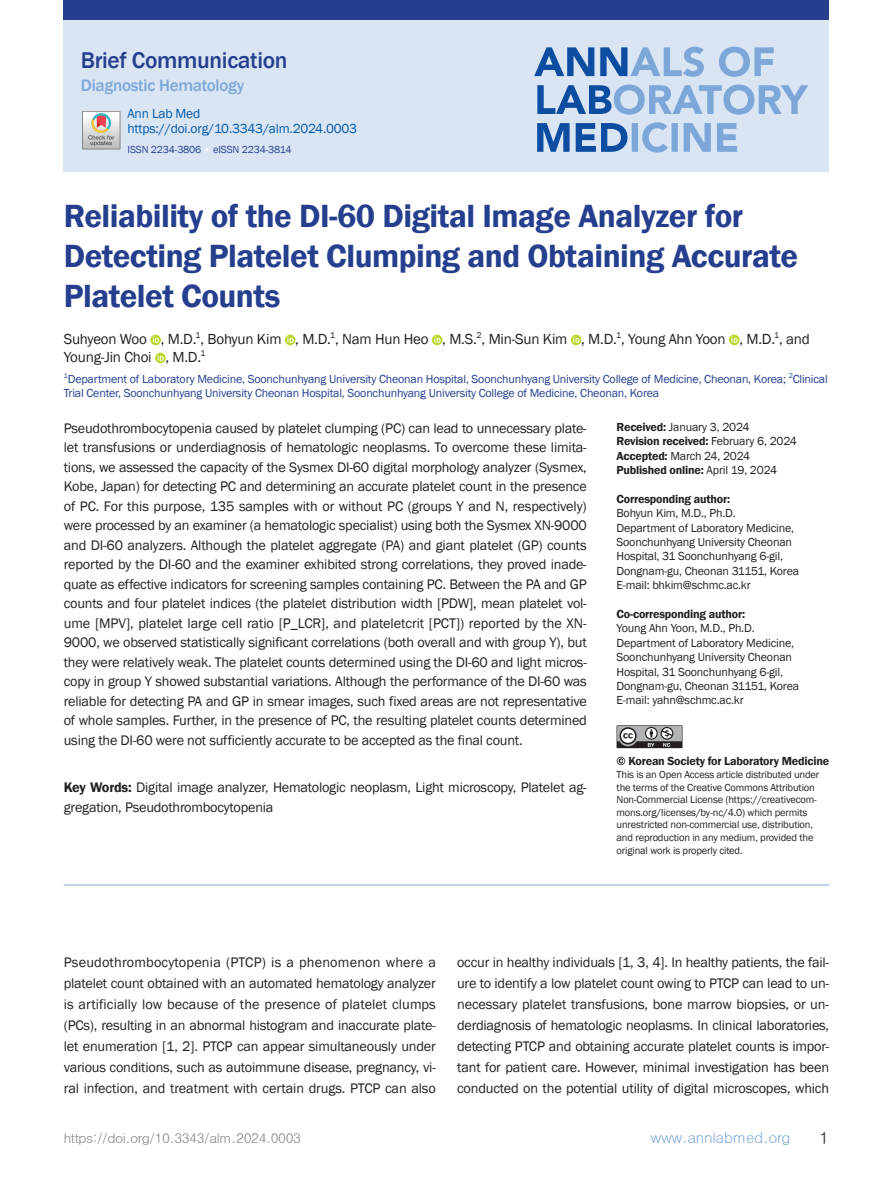
<style>
.page{position:relative;width:893px;height:1191px;background:#fff}
.page>*{position:absolute;margin:0;border:0;box-sizing:border-box;transform-origin:0 0}
.t1{font:600 33px/39.6px "Franklin Gothic";letter-spacing:-.015em;color:#253f8e}
.t2{font:500 23.4px "Franklin Gothic";letter-spacing:-.015em;color:#253f8e}
.t3{font:500 16.95px "Franklin Gothic";letter-spacing:-.015em;color:#7ca7d8}
.t4{font:16.5px "Dotum";color:#231f20}
.t5{font:15px/18px "Franklin Gothic";letter-spacing:-.015em;color:#231f20}
.t6{font:15px "Dotum";letter-spacing:-.02em;color:#7ca7d8}
.t7{font:14.25px/19.5px "Franklin Gothic";letter-spacing:-.015em;color:#231f20;text-align:justify}
.t8{font:13.5px/15px "Franklin Gothic";letter-spacing:-.015em;color:#015aaa}
.t9{font:13.5px "Dotum";letter-spacing:-.03em;color:#808285}
.t10{font:12px/14.4px "Franklin Gothic";letter-spacing:-.015em;color:#231f20}
.t11{font:12px/14.4px "Franklin Gothic";letter-spacing:-.015em;color:#253f8e}
.t12{font:600 12px/14.4px "Franklin Gothic";letter-spacing:-.015em;color:#231f20}
.t13{font:10.5px/12.6px "Franklin Gothic";letter-spacing:-.015em;color:#231f20}
.t14{font:10.5px "Franklin Gothic";letter-spacing:-.015em;color:#253f8e}
.s1{color:#fff}
.s2{font-weight:600}
.s3{font-weight:400}
</style>
<div class="page">
<div style="left:64px;top:0;width:765px;height:172px;background:#dae5f4"></div>
<div style="left:64px;top:0;width:765px;height:19px;background:#253f8e"></div>
<svg style="left:537px;top:122px;width:200px;height:30px"></svg>
<svg style="left:537px;top:84px;width:271px;height:31px"></svg>
<svg style="left:534px;top:47px;width:240px;height:30px"></svg>
<svg style="left:82px;top:111px;width:38px;height:38px"></svg>
<svg style="left:150px;top:334px;width:11px;height:11px"></svg>
<svg style="left:153px;top:336px;width:6px;height:7px"></svg>
<svg style="left:285px;top:334px;width:10px;height:11px"></svg>
<svg style="left:287px;top:336px;width:6px;height:7px"></svg>
<svg style="left:432px;top:334px;width:10px;height:11px"></svg>
<svg style="left:434px;top:336px;width:6px;height:7px"></svg>
<svg style="left:571px;top:334px;width:10px;height:11px"></svg>
<svg style="left:573px;top:336px;width:6px;height:7px"></svg>
<svg style="left:729px;top:334px;width:11px;height:11px"></svg>
<svg style="left:732px;top:336px;width:6px;height:7px"></svg>
<svg style="left:155px;top:352px;width:11px;height:11px"></svg>
<svg style="left:158px;top:354px;width:6px;height:7px"></svg>
<svg style="left:617px;top:725px;width:65px;height:23px"></svg>
<hr style="left:64px;top:884px;width:765px;height:1px;background:#7ca7d8">
<h2 class="t2" style="left:81px;top:46px;width:208px">Brief Communication</h2>
<p class="t3" style="left:81px;top:75px;width:165px">Diagnostic Hematology</p>
<p class="t8" style="left:128px;top:106px;width:231px">Ann Lab Med https://doi.org/10.3343/alm.2024.0003</p>
<p class="t14" style="left:128px;top:143px;width:166px">ISSN 2234-3806 <span class="s1">•</span> eISSN 2234-3814</p>
<h1 class="t1" style="left:64px;top:197px;width:736px">Reliability of the DI-60 Digital Image Analyzer for<br>Detecting Platelet Clumping and Obtaining Accurate<br>Platelet Counts</h1>
<p class="t5" style="left:64px;top:330px;width:748px">Suhyeon Woo , M.D.<sup>1</sup>, Bohyun Kim , M.D.<sup>1</sup>, Nam Hun Heo , M.S.<sup>2</sup>, Min-Sun Kim , M.D.<sup>1</sup>, Young Ahn Yoon , M.D.<sup>1</sup>, and<br>Young-Jin Choi , M.D.<sup>1</sup></p>
<p class="t11" style="left:64px;top:372px;width:765px"><sup>1</sup>Department of Laboratory Medicine, Soonchunhyang University Cheonan Hospital, Soonchunhyang University College of Medicine, Cheonan, Korea; <sup>2</sup>Clinical<br>Trial Center, Soonchunhyang University Cheonan Hospital, Soonchunhyang University College of Medicine, Cheonan, Korea</p>
<p class="t7" style="left:64px;top:418px;width:525px">Pseudothrombocytopenia caused by platelet clumping (PC) can lead to unnecessary plate&shy;let transfusions or underdiagnosis of hematologic neoplasms. To overcome these limita&shy;tions, we assessed the capacity of the Sysmex DI-60 digital morphology analyzer (Sysmex, Kobe, Japan) for detecting PC and determining an accurate platelet count in the presence of PC. For this purpose, 135 samples with or without PC (groups Y and N, respectively) were processed by an examiner (a hematologic specialist) using both the Sysmex XN-9000 and DI-60 analyzers. Although the platelet aggregate (PA) and giant platelet (GP) counts reported by the DI-60 and the examiner exhibited strong correlations, they proved inade&shy;quate as effective indicators for screening samples containing PC. Between the PA and GP counts and four platelet indices (the platelet distribution width [PDW], mean platelet vol&shy;ume [MPV], platelet large cell ratio [P_LCR], and plateletcrit [PCT]) reported by the XN-9000, we observed statistically significant correlations (both overall and with group Y), but they were relatively weak. The platelet counts determined using the DI-60 and light micros&shy;copy in group Y showed substantial variations. Although the performance of the DI-60 was reliable for detecting PA and GP in smear images, such fixed areas are not representative of whole samples. Further, in the presence of PC, the resulting platelet counts determined using the DI-60 were not sufficiently accurate to be accepted as the final count.</p>
<p class="t7" style="left:64px;top:778px;width:524px"><span class="s2">Key Words:</span> Digital image analyzer, Hematologic neoplasm, Light microscopy, Platelet ag&shy;gregation, Pseudothrombocytopenia</p>
<p class="t12" style="left:617px;top:420px;width:182px">Received: <span class="s3">January 3, 2024<br></span>Revision received: <span class="s3">February 6, 2024<br></span>Accepted: <span class="s3">March 24, 2024<br></span>Published online: <span class="s3">April 19, 2024</span></p>
<p class="t12" style="left:617px;top:492px;width:115px">Corresponding author:</p>
<p class="t10" style="left:617px;top:506px;width:184px">Bohyun Kim, M.D., Ph.D.<br>Department of Laboratory Medicine,<br>Soonchunhyang University Cheonan<br>Hospital, 31 Soonchunhyang 6-gil,<br>Dongnam-gu, Cheonan 31151, Korea<br>E-mail: bhkim@schmc.ac.kr</p>
<p class="t12" style="left:617px;top:607px;width:130px">Co-corresponding author:</p>
<p class="t10" style="left:617px;top:621px;width:184px">Young Ahn Yoon, M.D., Ph.D.<br>Department of Laboratory Medicine,<br>Soonchunhyang University Cheonan<br>Hospital, 31 Soonchunhyang 6-gil,<br>Dongnam-gu, Cheonan 31151, Korea<br>E-mail: yahn@schmc.ac.kr</p>
<p class="t12" style="left:617px;top:753px;width:214px">© Korean Society for Laboratory Medicine</p>
<p class="t13" style="left:617px;top:768px;width:204px">This is an Open Access article distributed under the terms of the Creative Commons Attribution Non-Commercial License (https://creativecom&shy;mons.org/licenses/by-nc/4.0) which permits unrestricted non-commercial use, distribution, and reproduction in any medium, provided the original work is properly cited.</p>
<p class="t7" style="left:64px;top:952px;width:374px;line-height:21px">Pseudothrombocytopenia (PTCP) is a phenomenon where a platelet count obtained with an automated hematology analyzer is artificially low because of the presence of platelet clumps (PCs), resulting in an abnormal histogram and inaccurate plate&shy;let enumeration [1, 2]. PTCP can appear simultaneously under various conditions, such as autoimmune disease, pregnancy, vi&shy;ral infection, and treatment with certain drugs. PTCP can also</p>
<p class="t7" style="left:457px;top:952px;width:374px;line-height:21px">occur in healthy individuals [1, 3, 4]. In healthy patients, the fail&shy;ure to identify a low platelet count owing to PTCP can lead to un&shy;necessary platelet transfusions, bone marrow biopsies, or un&shy;derdiagnosis of hematologic neoplasms. In clinical laboratories, detecting PTCP and obtaining accurate platelet counts is impor&shy;tant for patient care. However, minimal investigation has been conducted on the potential utility of digital microscopes, which</p>
<p class="t9" style="left:64px;top:1131px;width:239px">https://doi.org/10.3343/alm.2024.0003</p>
<p class="t6" style="left:650px;top:1130px;width:142px">www.annlabmed.org</p>
<p class="t4" style="left:820px;top:1129px;width:11px">1</p>
</div>
